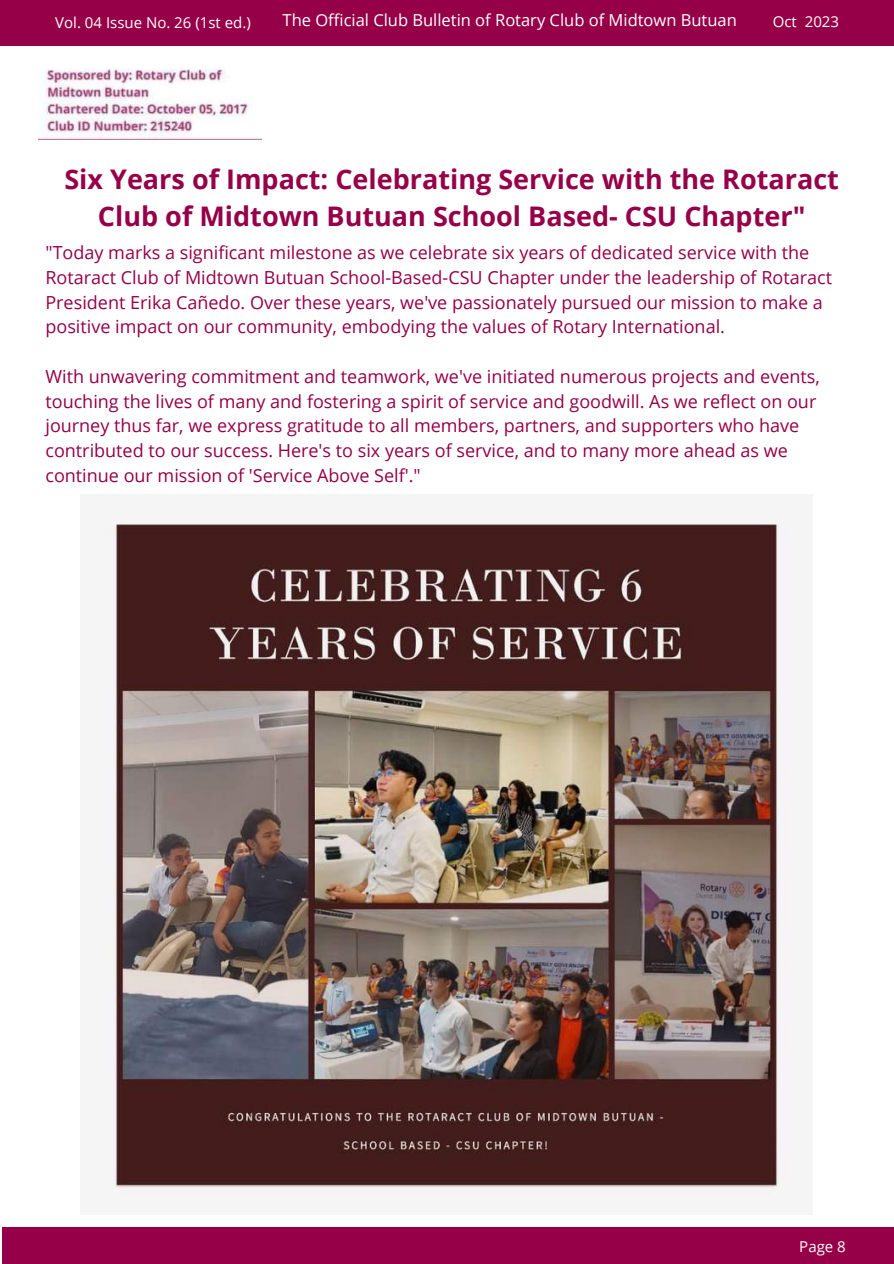
<style>
.page{position:relative;width:894px;height:1264px;background:#fff}
.page>*{position:absolute;margin:0;border:0;box-sizing:border-box;transform-origin:0 0}
.t1{font:700 27px/37.2px "Open Sans";color:#960048;text-align:center}
.t2{font:18px/24.8px "Open Sans";color:#960048}
.t3{font:16.5px "Open Sans";color:#fff}
.t4{font:15px "Open Sans";color:#fff}
.t5{font:15px "Open Sans";letter-spacing:-.195em;color:#fff}
</style>
<div class="page">
<div style="left:2px;top:1226px;width:891px;height:37px;background:#960048"></div>
<div style="left:0;top:0;width:893px;height:46px;background:#960048"></div>
<img style="left:106px;top:520px;width:681px;height:674px">
<img style="left:38px;top:69px;width:223px;height:70px">
<p class="t4" style="left:55px;top:12px;width:197px">Vol. 04 Issue No. 26 (1st ed.)</p>
<p class="t3" style="left:282px;top:9px;width:455px">The Official Club Bulletin of Rotary Club of Midtown Butuan</p>
<p class="t5" style="left:771px;top:15px;width:80px">COlcutb 28032532 1</p>
<h1 class="t1" style="left:64px;top:160px;width:775px">Six Years of Impact: Celebrating Service with the Rotaract<br>Club of Midtown Butuan School Based- CSU Chapter"</h1>
<p class="t2" style="left:45px;top:240px;width:787px">"Today marks a significant milestone as we celebrate six years of dedicated service with the Rotaract Club of Midtown Butuan School-Based-CSU Chapter under the leadership of Rotaract President Erika Cañedo. Over these years, we've passionately pursued our mission to make a positive impact on our community, embodying the values of Rotary International.</p>
<p class="t2" style="left:45px;top:363px;width:775px">With unwavering commitment and teamwork, we've initiated numerous projects and events, touching the lives of many and fostering a spirit of service and goodwill. As we reflect on our journey thus far, we express gratitude to all members, partners, and supporters who have contributed to our success. Here's to six years of service, and to many more ahead as we continue our mission of 'Service Above Self'."</p>
<p class="t4" style="left:799px;top:1235px;width:48px">Page 8</p>
</div>
